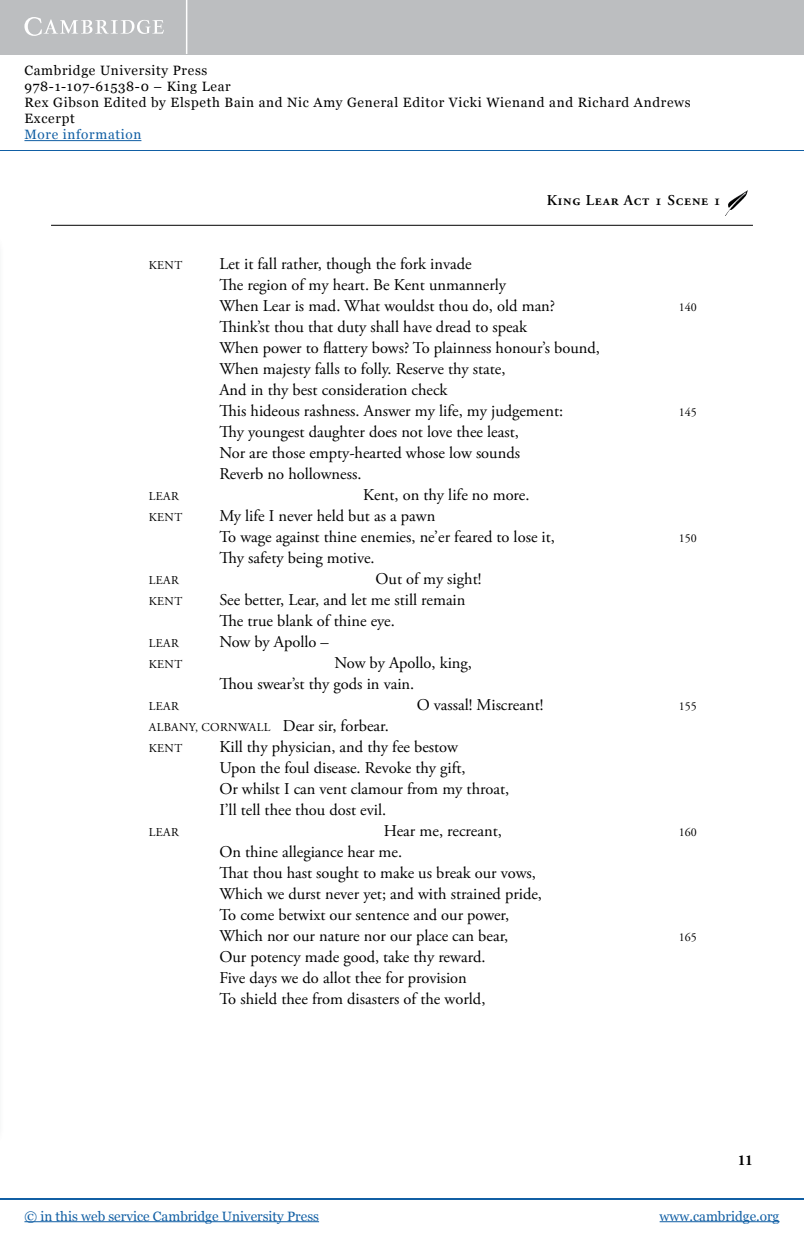
<style>
.page{position:relative;width:804px;height:1245px;background:#fff}
.page>*{position:absolute;margin:0;border:0;box-sizing:border-box;transform-origin:0 0}
.t1{font:16.5px/21px "Adobe Garamond Pro";color:#000}
.t2{font:600 15px "Adobe Garamond Pro";letter-spacing:.05em;color:#000}
.t3{font:700 15px "Adobe Garamond Pro";color:#000}
.t4{font:13.5px/16px "Georgia";letter-spacing:.05em;color:#000}
.t5{font:13.5px "Georgia";color:#115fa4}
.t6{font:13.5px "Georgia";letter-spacing:.05em;color:#115fa4}
.t7{font:12px "Adobe Garamond Pro";letter-spacing:.03em;color:#000}
.s1{font-size:12px}
</style>
<div class="page">
<div style="left:0;top:0;width:804px;height:54px;background:#bcbec0"></div>
<hr style="left:186px;top:0;width:1px;height:54px;background:#fff">
<svg style="left:24px;top:17px;width:140px;height:19px"></svg>
<hr style="left:24px;top:140px;width:117px;height:1px;background:#115fa4">
<hr style="left:0;top:150px;width:804px;height:1px;background:#115fa4">
<hr style="left:0;top:1197px;width:804px;height:2px;background:#115fa4">
<hr style="left:24px;top:1221px;width:295px;height:1px;background:#115fa4">
<hr style="left:659px;top:1221px;width:120px;height:1px;background:#115fa4">
<hr style="left:51px;top:225px;width:702px;height:1px;background:#000">
<img style="left:728px;top:190px;width:19px;height:18px">
<p class="t4" style="left:24px;top:62px;width:667px">Cambridge University Press<br>978-1-107-61538-0 – King Lear<br>Rex Gibson Edited by Elspeth Bain and Nic Amy General Editor Vicki Wienand and Richard Andrews Excerpt</p>
<p class="t6" style="left:24px;top:126px;width:118px">More information</p>
<p class="t2" style="left:546px;top:192px;width:176px">King Lear Act 1 Scene 1</p>
<p class="t7" style="left:149px;top:257px;width:35px">keNT</p>
<p class="t1" style="left:219px;top:253px;width:382px">Let it fall rather, though the fork invade<br>The region of my heart. Be kent unmannerly<br>When Lear is mad. What wouldst thou do, old man?<br>Think’st thou that duty shall have dread to speak<br>When power to flattery bows? To plainness honour’s bound, When majesty falls to folly. reserve thy state,<br>And in thy best consideration check<br>This hideous rashness. Answer my life, my judgement:<br>Thy youngest daughter does not love thee least,<br>Nor are those empty-hearted whose low sounds<br>reverb no hollowness.</p>
<p class="t7" style="left:149px;top:488px;width:31px">LeAr</p>
<p class="t1" style="left:363px;top:484px;width:168px">kent, on thy life no more.</p>
<p class="t7" style="left:149px;top:509px;width:35px">keNT</p>
<p class="t1" style="left:219px;top:505px;width:337px">My life I never held but as a pawn<br>To wage against thine enemies, ne’er feared to lose it,<br>Thy safety being motive.</p>
<p class="t7" style="left:149px;top:572px;width:31px">LeAr</p>
<p class="t1" style="left:375px;top:568px;width:107px">out of my sight!</p>
<p class="t7" style="left:149px;top:593px;width:35px">keNT</p>
<p class="t1" style="left:219px;top:589px;width:248px">See better, Lear, and let me still remain<br>The true blank of thine eye.</p>
<p class="t7" style="left:149px;top:635px;width:31px">LeAr</p>
<p class="t1" style="left:219px;top:631px;width:111px">Now by Apollo –</p>
<p class="t7" style="left:149px;top:656px;width:35px">keNT</p>
<p class="t1" style="left:219px;top:652px;width:254px;text-indent:115px">Now by Apollo, king,<br>Thou swear’st thy gods in vain.</p>
<p class="t7" style="left:149px;top:698px;width:31px">LeAr</p>
<p class="t1" style="left:417px;top:694px;width:128px">o vassal! Miscreant!</p>
<p class="t1" style="left:149px;top:715px;width:241px"><span class="s1">ALBANY, CorNWALL</span> dear sir, forbear.</p>
<p class="t7" style="left:149px;top:740px;width:35px">keNT</p>
<p class="t1" style="left:219px;top:736px;width:291px">kill thy physician, and thy fee bestow<br>Upon the foul disease. revoke thy gift,<br>or whilst I can vent clamour from my throat, I’ll tell thee thou dost evil.</p>
<p class="t7" style="left:149px;top:824px;width:31px">LeAr</p>
<p class="t1" style="left:219px;top:820px;width:324px;text-indent:164px">Hear me, recreant,<br>on thine allegiance hear me.<br>That thou hast sought to make us break our vows, Which we durst never yet; and with strained pride, To come betwixt our sentence and our power, Which nor our nature nor our place can bear,<br>our potency made good, take thy reward.<br>five days we do allot thee for provision<br>To shield thee from disasters of the world,</p>
<p class="t7" style="left:678px;top:300px;width:19px">140</p>
<p class="t7" style="left:678px;top:405px;width:19px">145</p>
<p class="t7" style="left:678px;top:531px;width:19px">150</p>
<p class="t7" style="left:678px;top:699px;width:19px">155</p>
<p class="t7" style="left:678px;top:825px;width:19px">160</p>
<p class="t7" style="left:678px;top:930px;width:19px">165</p>
<p class="t3" style="left:738px;top:1151px;width:16px">11</p>
<p class="t5" style="left:24px;top:1207px;width:296px">© in this web service Cambridge University Press</p>
<p class="t5" style="left:659px;top:1207px;width:121px">www.cambridge.org</p>
</div>
